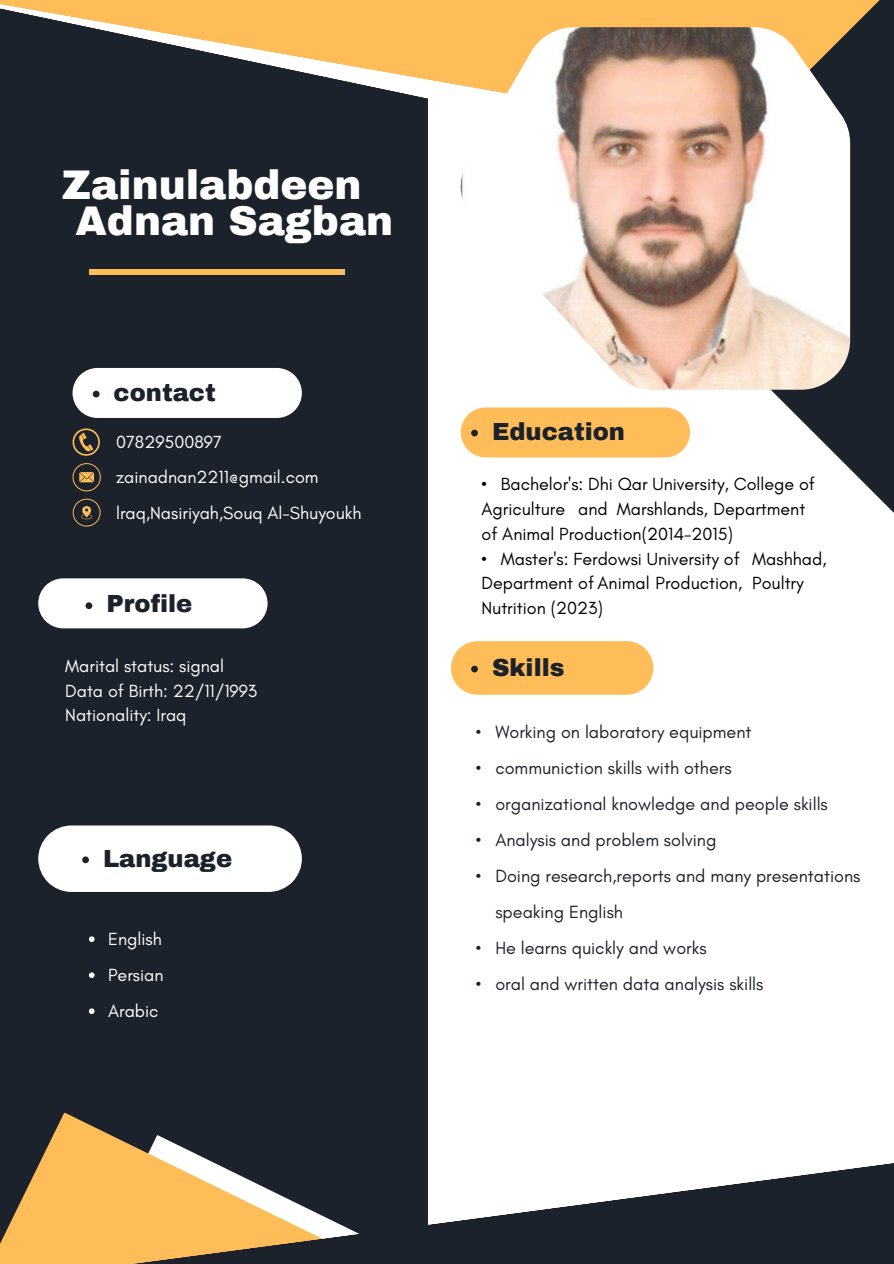
<style>
.page{position:relative;width:894px;height:1264px;background:#fff}
.page>*{position:absolute;margin:0;border:0;box-sizing:border-box;transform-origin:0 0}
.t1{font:900 40.5px "Archivo";color:#fff}
.t2{font:900 24.15px "Archivo";color:#1c222c}
.t3{font:18px "Glacial Indifference";color:#1c222c}
.t4{font:17.85px/24.8px "Glacial Indifference";color:#000}
.t5{font:17.85px "Glacial Indifference";color:#fff}
</style>
<div class="page">
<div style="left:0;top:0;width:427px;height:1263px;background:#1c222c"></div>
<svg style="left:73px;top:498px;width:28px;height:28px"></svg>
<svg style="left:72px;top:428px;width:27px;height:27px"></svg>
<svg style="left:72px;top:463px;width:29px;height:28px"></svg>
<div style="left:89px;top:269px;width:255px;height:6px;background:#ffbd59"></div>
<div style="left:451px;top:641px;width:202px;height:53px;background:#ffbd59;border-radius:27px"></div>
<svg style="left:0;top:1112px;width:200px;height:151px"></svg>
<svg style="left:0;top:0;width:630px;height:176px"></svg>
<svg style="left:630px;top:0;width:263px;height:512px"></svg>
<img style="left:460px;top:27px;width:389px;height:363px">
<svg style="left:26px;top:1156px;width:867px;height:107px;fill:#1c222c"></svg>
<div style="left:72px;top:368px;width:230px;height:50px;background:#fff"></div>
<svg style="left:89px;top:936px;width:5px;height:6px"></svg>
<svg style="left:89px;top:972px;width:5px;height:6px"></svg>
<svg style="left:89px;top:1008px;width:5px;height:6px"></svg>
<svg style="left:38px;top:578px;width:229px;height:50px;background:#f2f2f3"></svg>
<svg style="left:471px;top:665px;width:7px;height:7px"></svg>
<svg style="left:38px;top:825px;width:264px;height:67px;background:#eff0f0"></svg>
<svg style="left:460px;top:407px;width:230px;height:50px;background:#fec062"></svg>
<p class="t1" style="left:62px;top:163px;width:301px">Zainulabdeen</p>
<p class="t1" style="left:75px;top:199px;width:319px">Adnan Sagban</p>
<p class="t2" style="left:114px;top:379px;width:104px">contact</p>
<p class="t5" style="left:116px;top:430px;width:107px">07829500897</p>
<p class="t5" style="left:116px;top:466px;width:204px">zainadnan2211@gmail.com</p>
<p class="t5" style="left:116px;top:502px;width:247px">lraq,Nasiriyah,Souq Al-Shuyoukh</p>
<p class="t2" style="left:106px;top:591px;width:87px">Profile</p>
<p class="t5" style="left:65px;top:655px;width:160px">Marital status: signal</p>
<p class="t5" style="left:65px;top:679px;width:193px">Data of Birth: 22/11/1993</p>
<p class="t5" style="left:65px;top:704px;width:123px">Nationality: Iraq</p>
<p class="t2" style="left:103px;top:845px;width:130px">Language</p>
<p class="t5" style="left:108px;top:928px;width:55px">English</p>
<p class="t5" style="left:108px;top:964px;width:57px">Persian</p>
<p class="t5" style="left:108px;top:1000px;width:52px">Arabic</p>
<p class="t2" style="left:492px;top:418px;width:134px">Education</p>
<p class="t4" style="left:481px;top:471px;width:335px">• Bachelor's: Dhi Qar University, College of<br>Agriculture and Marshlands, Department of Animal Production(2014-2015)</p>
<p class="t4" style="left:481px;top:546px;width:346px">• Master's: Ferdowsi University of Mashhad,<br>Department of Animal Production, Poultry<br>Nutrition (2023)</p>
<p class="t2" style="left:492px;top:654px;width:74px">Skills</p>
<p class="t3" style="left:475px;top:721px;width:277px">• Working on laboratory equipment</p>
<p class="t3" style="left:475px;top:757px;width:257px">• communiction skills with others</p>
<p class="t3" style="left:475px;top:793px;width:353px">• organizational knowledge and people skills</p>
<p class="t3" style="left:475px;top:829px;width:242px">• Analysis and problem solving</p>
<p class="t3" style="left:475px;top:865px;width:386px">• Doing research,reports and many presentations</p>
<p class="t3" style="left:495px;top:901px;width:129px">speaking English</p>
<p class="t3" style="left:475px;top:937px;width:232px">• He learns quickly and works</p>
<p class="t3" style="left:475px;top:973px;width:289px">• oral and written data analysis skills</p>
</div>
